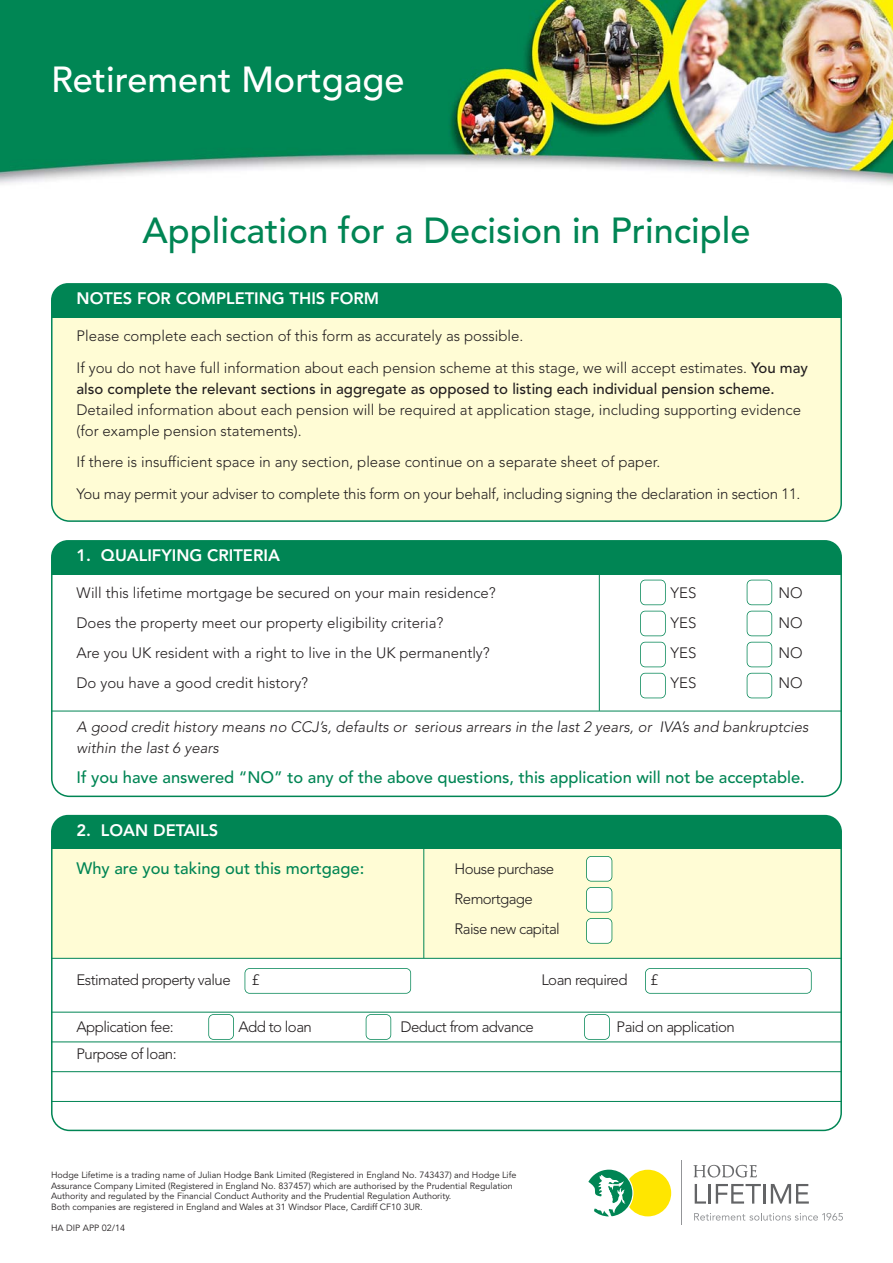
<style>
.page{position:relative;width:893px;height:1263px;background:#fff}
.page>*{position:absolute;margin:0;border:0;box-sizing:border-box;transform-origin:0 0}
.t1{font:500 36px "Avenir";color:#008554}
.t2{font:500 36px "Avenir";color:#fff}
.t3{font:500 16.5px "Avenir";color:#008554}
.t4{font:800 16.5px "Avenir";color:#fff}
.t5{font:300 15px/21px "Avenir";color:#231f20}
.t6{font:300 15px/30px "Avenir";letter-spacing:-.035em;color:#231f20}
.t7{font:500 15px "Avenir";color:#231f20}
.t8{font:9px/10.5px "Avenir";color:#231f20}
.s1{font-weight:500}
</style>
<div class="page">
<img style="left:0;top:0;width:893px;height:185px">
<hr style="left:682px;top:1161px;width:1px;height:64px;background:#939598">
<svg style="left:695px;top:1184px;width:114px;height:19px"></svg>
<svg style="left:694px;top:1213px;width:149px;height:7px"></svg>
<svg style="left:588px;top:1169px;width:83px;height:47px"></svg>
<svg style="left:693px;top:1165px;width:64px;height:12px"></svg>
<svg style="left:51px;top:552px;width:791px;height:245px"></svg>
<div style="left:51px;top:540px;width:791px;height:34px;background:#008554;border-radius:17px"></div>
<div style="left:51px;top:557px;width:791px;height:17px;background:#008554"></div>
<div style="left:51px;top:295px;width:791px;height:227px;background:#fffcd5"></div>
<div style="left:51px;top:283px;width:791px;height:34px;background:#008554;border-radius:17px"></div>
<div style="left:51px;top:300px;width:791px;height:17px;background:#008554"></div>
<hr style="left:599px;top:569px;width:1px;height:142px;background:#008554">
<div style="left:640px;top:580px;width:26px;height:25px;border:2px solid #008554;border-radius:5px"></div>
<div style="left:747px;top:580px;width:24px;height:24px;background:#fff;border-radius:4px"></div>
<div style="left:747px;top:580px;width:25px;height:25px;border:2px solid #008554;border-radius:5px"></div>
<div style="left:641px;top:611px;width:24px;height:24px;background:#fff;border-radius:4px"></div>
<div style="left:640px;top:611px;width:26px;height:25px;border:2px solid #008554;border-radius:5px"></div>
<div style="left:747px;top:611px;width:24px;height:24px;background:#fff;border-radius:4px"></div>
<div style="left:747px;top:611px;width:25px;height:25px;border:2px solid #008554;border-radius:5px"></div>
<div style="left:640px;top:642px;width:26px;height:25px;border:2px solid #008554;border-radius:5px"></div>
<div style="left:747px;top:642px;width:24px;height:24px;background:#fff;border-radius:4px"></div>
<div style="left:747px;top:642px;width:25px;height:25px;border:2px solid #008554;border-radius:5px"></div>
<div style="left:640px;top:673px;width:26px;height:25px;border:2px solid #008554;border-radius:5px"></div>
<div style="left:747px;top:673px;width:24px;height:24px;background:#fff;border-radius:4px"></div>
<div style="left:747px;top:673px;width:25px;height:25px;border:2px solid #008554;border-radius:5px"></div>
<svg style="left:51px;top:827px;width:791px;height:304px"></svg>
<div style="left:51px;top:815px;width:791px;height:34px;background:#008554;border-radius:17px"></div>
<div style="left:51px;top:832px;width:791px;height:17px;background:#008554"></div>
<hr style="left:423px;top:845px;width:1px;height:113px;background:#008554">
<hr style="left:51px;top:958px;width:791px;height:1px;background:#008554">
<div style="left:587px;top:857px;width:25px;height:24px;background:#fff;border-radius:4px"></div>
<div style="left:586px;top:856px;width:26px;height:25px;border:2px solid #008554;border-radius:5px"></div>
<img style="left:587px;top:888px;width:25px;height:24px;border-radius:4px">
<div style="left:586px;top:887px;width:26px;height:25px;border:2px solid #008554;border-radius:5px"></div>
<div style="left:587px;top:919px;width:25px;height:24px;background:#fff;border-radius:4px"></div>
<div style="left:586px;top:918px;width:26px;height:26px;border:2px solid #008554;border-radius:5px"></div>
<hr style="left:51px;top:1012px;width:791px;height:1px;background:#008554">
<hr style="left:51px;top:1041px;width:791px;height:1px;background:#008554">
<hr style="left:51px;top:1071px;width:791px;height:1px;background:#008554">
<hr style="left:51px;top:1101px;width:791px;height:1px;background:#008554">
<hr style="left:51px;top:711px;width:791px;height:1px;background:#008554">
<div style="left:209px;top:1015px;width:24px;height:24px;background:#fff;border-radius:4px"></div>
<div style="left:208px;top:1014px;width:26px;height:26px;border:2px solid #008554;border-radius:5px"></div>
<div style="left:366px;top:1015px;width:24px;height:24px;background:#fff;border-radius:4px"></div>
<div style="left:366px;top:1014px;width:25px;height:26px;border:2px solid #008554;border-radius:5px"></div>
<div style="left:585px;top:1015px;width:24px;height:24px;background:#fff;border-radius:4px"></div>
<div style="left:584px;top:1014px;width:26px;height:26px;border:2px solid #008554;border-radius:5px"></div>
<div style="left:245px;top:968px;width:166px;height:26px;border:2px solid #008554;border-radius:5px"></div>
<div style="left:645px;top:968px;width:167px;height:26px;border:2px solid #008554;border-radius:5px"></div>
<h1 class="t2" style="left:51px;top:65px;width:355px">Retirement Mortgage</h1>
<h1 class="t1" style="left:143px;top:216px;width:609px">Application for a Decision in Principle</h1>
<p class="t4" style="left:77px;top:292px;width:304px">NOTES FOR COMPLETING THIS FORM</p>
<p class="t5" style="left:77px;top:321px;width:733px;line-height:31.5px">Please complete each section of this form as accurately as possible.<br>If you do not have full information about each pension scheme at this stage, we will accept estimates. <span class="s1">You may</span></p>
<p class="t7" style="left:77px;top:382px;width:700px">also complete the relevant sections in aggregate as opposed to listing each individual pension scheme.</p>
<p class="t5" style="left:77px;top:400px;width:726px">Detailed information about each pension will be required at application stage, including supporting evidence (for example pension statements).</p>
<p class="t5" style="left:77px;top:447px;width:725px;line-height:31.5px">If there is insufficient space in any section, please continue on a separate sheet of paper.<br>You may permit your adviser to complete this form on your behalf, including signing the declaration in section 11.</p>
<p class="t4" style="left:77px;top:548px;width:205px">1. QUALIFYING CRITERIA</p>
<p class="t5" style="left:77px;top:584px;width:421px">Will this lifetime mortgage be secured on your main residence?</p>
<p class="t5" style="left:671px;top:584px;width:27px">YES</p>
<p class="t5" style="left:779px;top:584px;width:26px">NO</p>
<p class="t5" style="left:77px;top:614px;width:368px">Does the property meet our property eligibility criteria?</p>
<p class="t5" style="left:671px;top:614px;width:27px">YES</p>
<p class="t5" style="left:779px;top:614px;width:26px">NO</p>
<p class="t5" style="left:77px;top:644px;width:415px">Are you UK resident with a right to live in the UK permanently?</p>
<p class="t5" style="left:671px;top:644px;width:27px">YES</p>
<p class="t5" style="left:779px;top:644px;width:26px">NO</p>
<p class="t5" style="left:77px;top:674px;width:233px">Do you have a good credit history?</p>
<p class="t5" style="left:671px;top:674px;width:27px">YES</p>
<p class="t5" style="left:779px;top:674px;width:26px">NO</p>
<p class="t5" style="left:77px;top:717px;width:736px">A good credit history means no CCJ’s, defaults or serious arrears in the last 2 years, or IVA’s and bankruptcies within the last 6 years</p>
<p class="t3" style="left:77px;top:770px;width:730px">If you have answered “NO” to any of the above questions, this application will not be acceptable.</p>
<p class="t4" style="left:77px;top:823px;width:143px">2. LOAN DETAILS</p>
<p class="t3" style="left:77px;top:862px;width:289px">Why are you taking out this mortgage:</p>
<p class="t6" style="left:455px;top:855px;width:107px">House purchase<br>Remortgage<br>Raise new capital</p>
<p class="t6" style="left:77px;top:966px;width:156px">Estimated property value</p>
<p class="t5" style="left:252px;top:971px;width:9px">£</p>
<p class="t6" style="left:541px;top:966px;width:88px">Loan required</p>
<p class="t5" style="left:650px;top:971px;width:9px">£</p>
<p class="t6" style="left:77px;top:1013px;width:99px">Application fee:</p>
<p class="t6" style="left:239px;top:1013px;width:75px">Add to loan</p>
<p class="t6" style="left:401px;top:1013px;width:135px">Deduct from advance</p>
<p class="t6" style="left:617px;top:1013px;width:120px">Paid on application</p>
<p class="t6" style="left:77px;top:1040px;width:102px">Purpose of loan:</p>
<p class="t8" style="left:51px;top:1171px;width:467px">Hodge Lifetime is a trading name of Julian Hodge Bank Limited (Registered in England No. 743437) and Hodge Life Assurance Company Limited (Registered in England No. 837457) which are authorised by the Prudential Regulation Authority and regulated by the Financial Conduct Authority and the Prudential Regulation Authority.<br>Both companies are registered in England and Wales at 31 Windsor Place, Cardiff CF10 3UR.</p>
<p class="t8" style="left:51px;top:1223px;width:76px">HA DIP APP 02/14</p>
</div>
